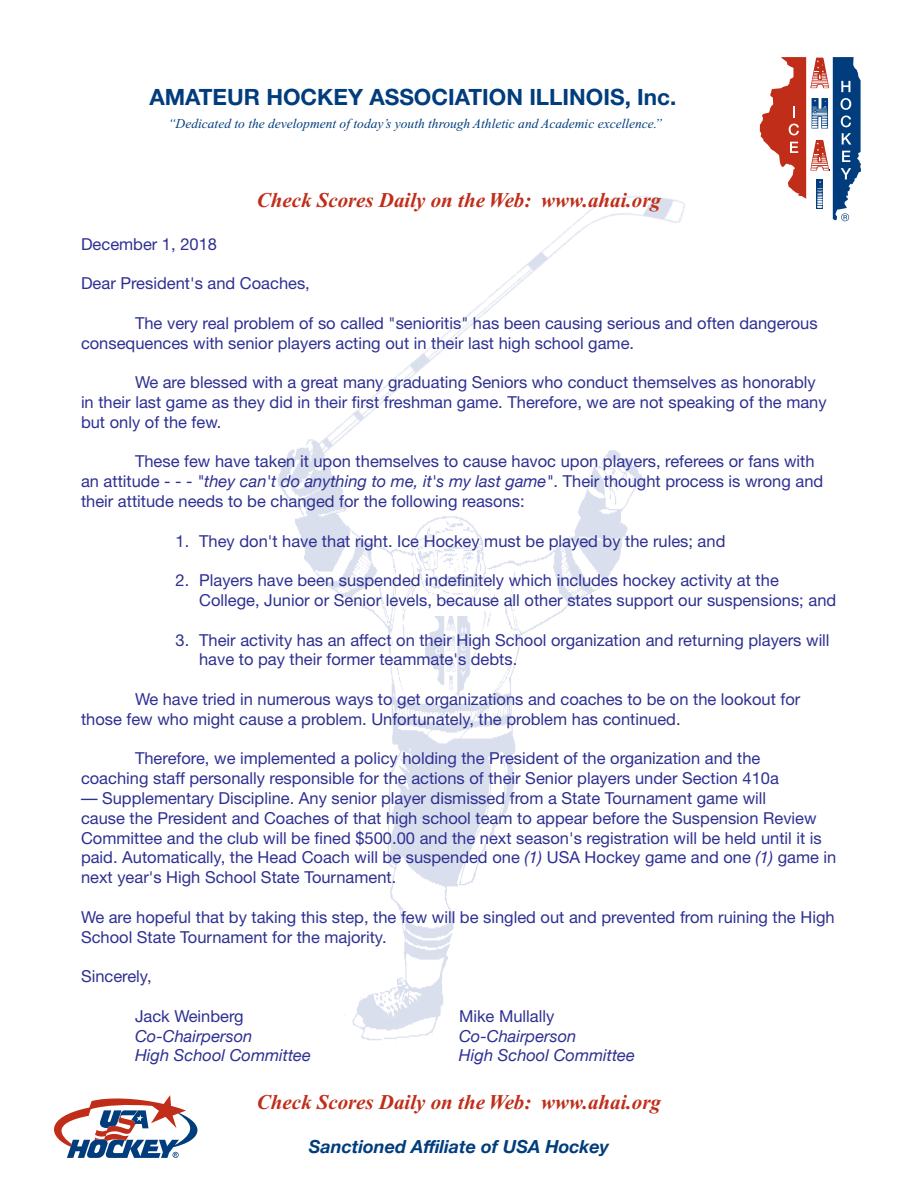
<style>
.page{position:relative;width:918px;height:1188px;background:#fff}
.page>*{position:absolute;margin:0;border:0;box-sizing:border-box;transform-origin:0 0}
.t1{font:700 22.5px "Helvetica Neue";color:#013d7d}
.t2{font:italic 700 21px "Times New Roman";color:#c02d19}
.t3{font:italic 700 18px "Helvetica Neue";color:#013d7d}
.t4{font:16.5px/19.8px "Helvetica Neue";color:#2e3092}
.t5{font:italic 16.5px "Helvetica Neue";color:#2e3092}
.t6{font:italic 13.5px "Times New Roman";color:#013d7d}
.s1{font-style:italic}
</style>
<div class="page">
<img style="left:278px;top:452px;width:343px;height:588px">
<img style="left:289px;top:196px;width:396px;height:359px">
<svg style="left:759px;top:57px;width:102px;height:165px"></svg>
<svg style="left:54px;top:1095px;width:143px;height:63px"></svg>
<h1 class="t1" style="left:149px;top:84px;width:529px">AMATEUR HOCKEY ASSOCIATION ILLINOIS, Inc.</h1>
<p class="t6" style="left:168px;top:116px;width:495px">“Dedicated to the development of today’s youth through Athletic and Academic excellence.”</p>
<p class="t2" style="left:257px;top:189px;width:406px">Check Scores Daily on the Web: www.ahai.org</p>
<p class="t4" style="left:81px;top:234px;width:138px">December 1, 2018</p>
<p class="t4" style="left:81px;top:273px;width:230px">Dear President's and Coaches,</p>
<p class="t4" style="left:81px;top:313px;width:738px;text-indent:54px">The very real problem of so called "senioritis" has been causing serious and often dangerous consequences with senior players acting out in their last high school game.</p>
<p class="t4" style="left:81px;top:372px;width:747px;text-indent:54px">We are blessed with a great many graduating Seniors who conduct themselves as honorably in their last game as they did in their first freshman game. Therefore, we are not speaking of the many but only of the few.</p>
<p class="t4" style="left:81px;top:451px;width:744px;text-indent:54px">These few have taken it upon themselves to cause havoc upon players, referees or fans with an attitude - - - <span class="s1">"they can't do anything to me, it's my last game"</span>. Their thought process is wrong and their attitude needs to be changed for the following reasons:</p>
<p class="t4" style="left:175px;top:531px;width:551px">1. They don't have that right. Ice Hockey must be played by the rules; and</p>
<p class="t4" style="left:199px;top:570px;width:639px;text-indent:-24px">2. Players have been suspended indefinitely which includes hockey activity at the<br>College, Junior or Senior levels, because all other states support our suspensions; and</p>
<p class="t4" style="left:175px;top:630px;width:656px">3. Their activity has an affect on their High School organization and returning players will</p>
<p class="t4" style="left:199px;top:649px;width:320px">have to pay their former teammate's debts.</p>
<p class="t4" style="left:81px;top:689px;width:721px;text-indent:54px">We have tried in numerous ways to get organizations and coaches to be on the lookout for those few who might cause a problem. Unfortunately, the problem has continued.</p>
<p class="t4" style="left:81px;top:748px;width:699px;text-indent:54px">Therefore, we implemented a policy holding the President of the organization and the coaching staff personally responsible for the actions of their Senior players under Section 410a</p>
<p class="t4" style="left:81px;top:788px;width:757px">— Supplementary Discipline. Any senior player dismissed from a State Tournament game will<br>cause the President and Coaches of that high school team to appear before the Suspension Review Committee and the club will be fined $500.00 and the next season's registration will be held until it is paid. Automatically, the Head Coach will be suspended one <span class="s1">(1)</span> USA Hockey game and one <span class="s1">(1)</span> game in next year's High School State Tournament.</p>
<p class="t4" style="left:81px;top:907px;width:755px">We are hopeful that by taking this step, the few will be singled out and prevented from ruining the High<br>School State Tournament for the majority.</p>
<p class="t4" style="left:81px;top:966px;width:72px">Sincerely,</p>
<p class="t4" style="left:135px;top:1006px;width:110px">Jack Weinberg</p>
<p class="t4" style="left:459px;top:1006px;width:97px">Mike Mullally</p>
<p class="t5" style="left:135px;top:1024px;width:119px">Co-Chairperson</p>
<p class="t5" style="left:459px;top:1024px;width:119px">Co-Chairperson</p>
<p class="t5" style="left:135px;top:1044px;width:178px">High School Committee</p>
<p class="t5" style="left:459px;top:1044px;width:178px">High School Committee</p>
<p class="t2" style="left:257px;top:1091px;width:406px">Check Scores Daily on the Web: www.ahai.org</p>
<p class="t3" style="left:309px;top:1133px;width:302px">Sanctioned Affiliate of USA Hockey</p>
</div>
